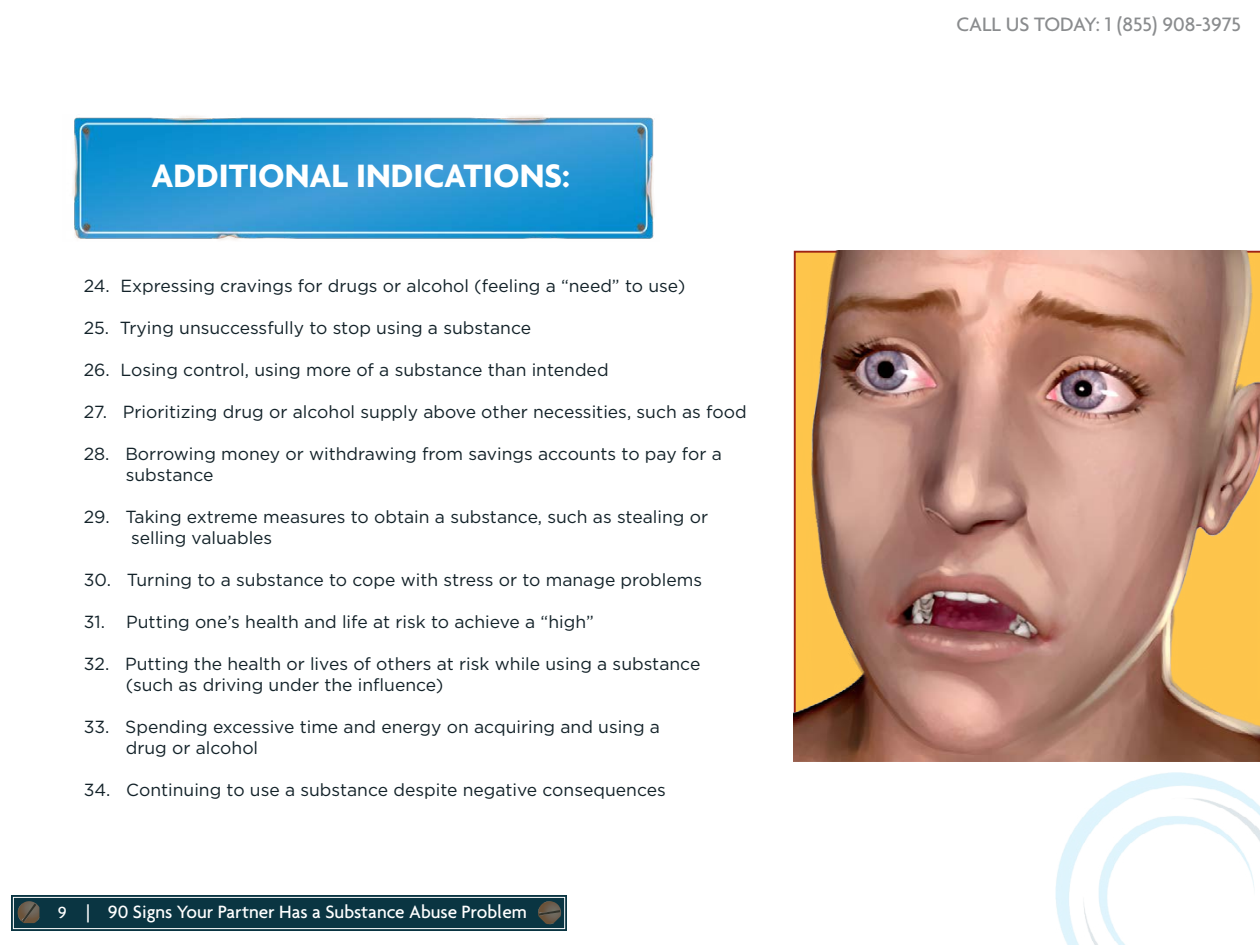
<style>
.page{position:relative;width:1260px;height:945px;background:#fff}
.page>*{position:absolute;margin:0;border:0;box-sizing:border-box;transform-origin:0 0}
.t1{font:700 35px "Agenda";color:#fff}
.t2{font:500 21px "Agenda";color:#8a8c8e}
.t3{font:500 19.25px "Agenda";color:#fff}
.t4{font:17.5px/21px "Gotham";color:#132229}
.t5{font:500 17.5px "Agenda";color:#fff}
</style>
<div class="page">
<img style="left:1056px;top:772px;width:204px;height:173px">
<div style="left:11px;top:895px;width:556px;height:36px;background:#0a3542"></div>
<img style="left:22px;top:901px;width:15px;height:22px">
<svg style="left:18px;top:904px;width:21px;height:18px"></svg>
<img style="left:538px;top:908px;width:23px;height:16px">
<svg style="left:538px;top:901px;width:22px;height:15px"></svg>
<div style="left:13px;top:897px;width:552px;height:32px;border:1px solid #fff"></div>
<img style="left:73px;top:116px;width:581px;height:124px">
<img style="left:794px;top:251px;width:466px;height:510px">
<h1 class="t1" style="left:151px;top:155px;width:420px">ADDITIONAL INDICATIONS:</h1>
<p class="t4" style="left:84px;top:275px;width:603px">24. Expressing cravings for drugs or alcohol (feeling a “need” to use)</p>
<p class="t4" style="left:84px;top:317px;width:449px">25. Trying unsuccessfully to stop using a substance</p>
<p class="t4" style="left:84px;top:359px;width:526px">26. Losing control, using more of a substance than intended</p>
<p class="t4" style="left:84px;top:401px;width:664px">27. Prioritizing drug or alcohol supply above other necessities, such as food</p>
<p class="t4" style="left:126px;top:443px;width:598px;text-indent:-42px">28. Borrowing money or withdrawing from savings accounts to pay for a substance</p>
<p class="t4" style="left:131px;top:506px;width:579px;text-indent:-47px">29. Taking extreme measures to obtain a substance, such as stealing or selling valuables</p>
<p class="t4" style="left:84px;top:569px;width:620px">30. Turning to a substance to cope with stress or to manage problems</p>
<p class="t4" style="left:84px;top:611px;width:512px">31. Putting one’s health and life at risk to achieve a “high”</p>
<p class="t4" style="left:126px;top:653px;width:576px;text-indent:-42px">32. Putting the health or lives of others at risk while using a substance (such as driving under the influence)</p>
<p class="t4" style="left:126px;top:716px;width:536px;text-indent:-42px">33. Spending excessive time and energy on acquiring and using a drug or alcohol</p>
<p class="t4" style="left:84px;top:779px;width:584px">34. Continuing to use a substance despite negative consequences</p>
<p class="t5" style="left:58px;top:902px;width:10px">9</p>
<p class="t3" style="left:86px;top:900px;width:443px">| 90 Signs Your Partner Has a Substance Abuse Problem</p>
<p class="t2" style="left:956px;top:11px;width:286px">CALL US TODAY: 1 (855) 908-3975</p>
</div>
